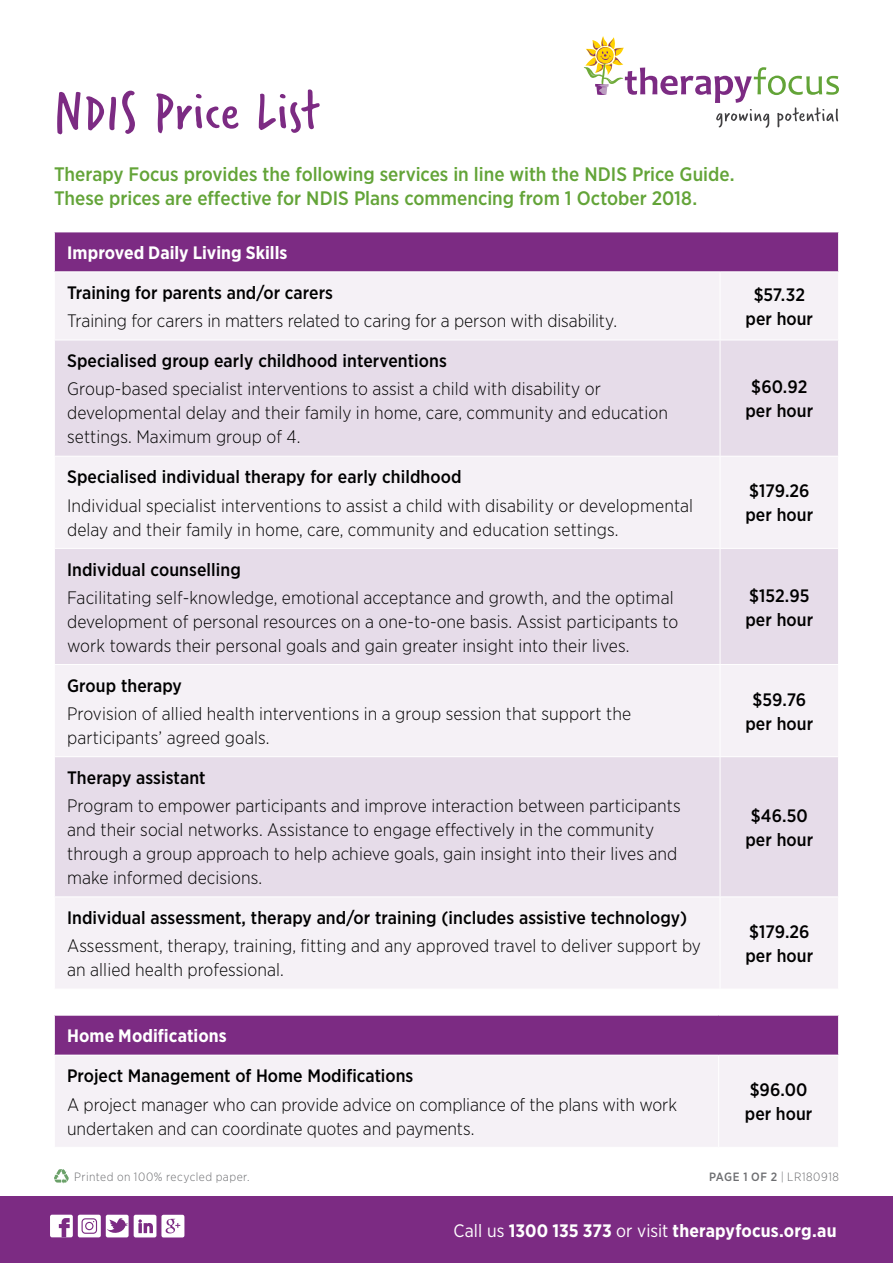
<style>
.page{position:relative;width:893px;height:1263px;background:#fff}
.page>*{position:absolute;margin:0;border:0;box-sizing:border-box;transform-origin:0 0}
.t1{font:57px "Verveine Corp";letter-spacing:.015em;color:#7c2b83}
.t2{font:500 19.5px/24px "Gotham Narrow";color:#63a438}
.t3{font:300 18px/24px "Gotham Narrow";letter-spacing:.005em;color:#000}
.t4{font:500 18px/24px "Gotham Narrow";letter-spacing:.005em;color:#000;text-align:center}
.t5{font:700 18px "Gotham Narrow";letter-spacing:.005em;color:#fff}
.t6{font:300 12px "Gotham Narrow";letter-spacing:.04em;color:#6d6e71}
.s1{font-weight:500}
.s2{font-weight:400}
</style>
<div class="page">
<div style="left:0;top:1197px;width:893px;height:66px;background:#7c2b83"></div>
<div style="left:78px;top:1215px;width:23px;height:22px;background:#fff;border-radius:2px"></div>
<svg style="left:82px;top:1218px;width:15px;height:16px"></svg>
<div style="left:106px;top:1215px;width:23px;height:22px;background:#fff;border-radius:2px"></div>
<svg style="left:107px;top:1218px;width:21px;height:15px"></svg>
<div style="left:134px;top:1215px;width:22px;height:22px;background:#fff;border-radius:2px"></div>
<svg style="left:138px;top:1219px;width:15px;height:14px"></svg>
<div style="left:50px;top:1215px;width:23px;height:22px;background:#fff;border-radius:2px"></div>
<svg style="left:59px;top:1218px;width:11px;height:19px"></svg>
<div style="left:161px;top:1215px;width:23px;height:22px;background:#fff;border-radius:2px"></div>
<svg style="left:166px;top:1219px;width:14px;height:14px"></svg>
<svg style="left:584px;top:36px;width:255px;height:92px"></svg>
<svg style="left:54px;top:1169px;width:15px;height:14px"></svg>
<div style="left:54px;top:232px;width:785px;height:40px;background:#7c2b83"></div>
<div style="left:55px;top:273px;width:783px;height:715px;background:#f5f1f6"></div>
<svg style="left:55px;top:341px;width:783px;height:555px;fill:#e6dce9"></svg>
<hr style="left:54px;top:232px;width:666px;height:1px;background:#fff">
<hr style="left:54px;top:232px;width:1px;height:39px;background:#fff">
<hr style="left:720px;top:232px;width:119px;height:1px;background:#fff">
<hr style="left:838px;top:232px;width:1px;height:39px;background:#fff">
<hr style="left:54px;top:271px;width:666px;height:1px;background:#fff">
<hr style="left:720px;top:271px;width:119px;height:1px;background:#fff">
<hr style="left:720px;top:272px;width:1px;height:68px;background:#fff">
<hr style="left:54px;top:340px;width:666px;height:1px;background:#fff">
<hr style="left:720px;top:340px;width:119px;height:1px;background:#fff">
<hr style="left:720px;top:340px;width:1px;height:116px;background:#fff">
<hr style="left:54px;top:456px;width:666px;height:1px;background:#fff">
<hr style="left:720px;top:456px;width:119px;height:1px;background:#fff">
<hr style="left:720px;top:457px;width:1px;height:91px;background:#fff">
<hr style="left:54px;top:548px;width:666px;height:1px;background:#fff">
<hr style="left:720px;top:548px;width:119px;height:1px;background:#fff">
<hr style="left:720px;top:549px;width:1px;height:115px;background:#fff">
<hr style="left:54px;top:664px;width:666px;height:1px;background:#fff">
<hr style="left:720px;top:664px;width:119px;height:1px;background:#fff">
<hr style="left:720px;top:665px;width:1px;height:91px;background:#fff">
<hr style="left:54px;top:756px;width:666px;height:1px;background:#fff">
<hr style="left:720px;top:756px;width:119px;height:1px;background:#fff">
<hr style="left:720px;top:757px;width:1px;height:139px;background:#fff">
<hr style="left:54px;top:896px;width:666px;height:1px;background:#fff">
<hr style="left:720px;top:896px;width:119px;height:1px;background:#fff">
<hr style="left:720px;top:897px;width:1px;height:92px;background:#fff">
<div style="left:54px;top:1015px;width:785px;height:40px;background:#7c2b83"></div>
<div style="left:55px;top:1056px;width:783px;height:91px;background:#f5f1f6"></div>
<hr style="left:54px;top:1015px;width:665px;height:1px;background:#fff">
<hr style="left:54px;top:1015px;width:1px;height:40px;background:#fff">
<hr style="left:719px;top:1015px;width:120px;height:1px;background:#fff">
<hr style="left:838px;top:1015px;width:1px;height:40px;background:#fff">
<hr style="left:718px;top:1055px;width:1px;height:92px;background:#fff">
<h1 class="t1" style="left:54px;top:72px;width:267px">NDIS Price List</h1>
<p class="t2" style="left:54px;top:162px;width:682px">Therapy Focus provides the following services in line with the NDIS Price Guide.<br>These prices are effective for NDIS Plans commencing from 1 October 2018.</p>
<p class="t5" style="left:67px;top:241px;width:222px">Improved Daily Living Skills</p>
<p class="t4" style="left:67px;top:280px;width:267px">Training for parents and/or carers</p>
<p class="t3" style="left:67px;top:308px;width:551px">Training for carers in matters related to caring for a person with disability.</p>
<p class="t4" style="left:745px;top:283px;width:69px">$57.32 per hour</p>
<p class="t4" style="left:67px;top:349px;width:381px">Specialised group early childhood interventions</p>
<p class="t3" style="left:67px;top:377px;width:602px">Group-based specialist interventions to assist a child with disability or developmental delay and their family in home, care, community and education settings. Maximum group of 4.</p>
<p class="t4" style="left:745px;top:375px;width:69px">$60.92 per hour</p>
<p class="t4" style="left:67px;top:465px;width:396px">Specialised individual therapy for early childhood</p>
<p class="t3" style="left:67px;top:493px;width:628px">Individual specialist interventions to assist a child with disability or developmental delay and their family in home, care, community and education settings.</p>
<p class="t4" style="left:745px;top:479px;width:69px;text-align:left">$179.26 per hour</p>
<p class="t4" style="left:67px;top:557px;width:175px">Individual counselling</p>
<p class="t3" style="left:67px;top:585px;width:613px">Facilitating self-knowledge, emotional acceptance and growth, and the optimal development of personal resources on a one-to-one basis. Assist participants to work towards their personal goals and gain greater insight into their lives.</p>
<p class="t4" style="left:745px;top:583px;width:69px;text-align:left">$152.95 per hour</p>
<p class="t4" style="left:67px;top:673px;width:116px">Group therapy</p>
<p class="t3" style="left:67px;top:701px;width:566px">Provision of allied health interventions in a group session that support the participants’ agreed goals.</p>
<p class="t4" style="left:745px;top:687px;width:69px">$59.76 per hour</p>
<p class="t4" style="left:67px;top:765px;width:140px">Therapy assistant</p>
<p class="t3" style="left:67px;top:793px;width:615px">Program to empower participants and improve interaction between participants and their social networks. Assistance to engage effectively in the community through a group approach to help achieve goals, gain insight into their lives and make informed decisions.</p>
<p class="t4" style="left:745px;top:803px;width:69px">$46.50 per hour</p>
<p class="t4" style="left:67px;top:905px;width:622px">Individual assessment, therapy and/or training (includes assistive technology)</p>
<p class="t3" style="left:67px;top:933px;width:635px">Assessment, therapy, training, fitting and any approved travel to deliver support by an allied health professional.</p>
<p class="t4" style="left:745px;top:919px;width:69px;text-align:left">$179.26 per hour</p>
<p class="t5" style="left:67px;top:1024px;width:161px">Home Modifications</p>
<p class="t4" style="left:67px;top:1064px;width:348px">Project Management of Home Modifications</p>
<p class="t3" style="left:67px;top:1092px;width:611px">A project manager who can provide advice on compliance of the plans with work undertaken and can coordinate quotes and payments.</p>
<p class="t6" style="left:74px;top:1169px;width:177px">Printed on 100% recycled paper.</p>
<p class="t4" style="left:745px;top:1078px;width:69px;text-align:left">$96.00 per hour</p>
<p class="t6" style="left:709px;top:1169px;width:131px"><span class="s1">PAGE 1 OF 2</span> | LR180918</p>
<p class="t5" style="left:453px;top:1219px;width:385px"><span class="s2">Call us</span> 1300 135 373 <span class="s2">or visit</span> therapyfocus.org.au</p>
</div>
